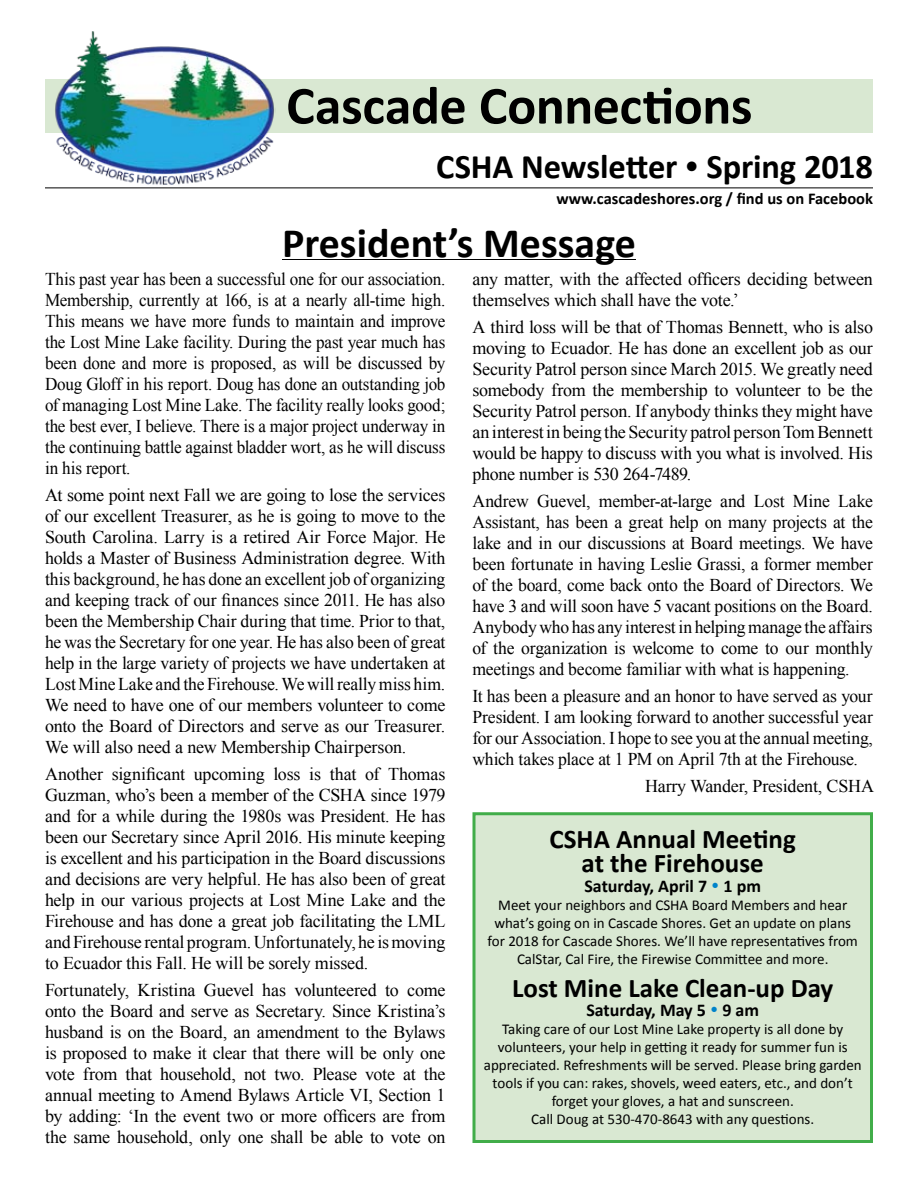
<style>
.page{position:relative;width:918px;height:1188px;background:#fff}
.page>*{position:absolute;margin:0;border:0;box-sizing:border-box;transform-origin:0 0}
.t1{font:700 54px "Calibri";letter-spacing:-.01em;color:#000}
.t2{font:700 42px "Calibri";color:#000}
.t3{font:700 34.5px "Calibri";letter-spacing:-.005em;color:#000}
.t4{font:700 27px/24px "Calibri";color:#000;text-align:center}
.t5{font:18px/21px "Times New Roman";letter-spacing:-.01em;color:#000;text-align:justify}
.t6{font:18px/21px "Times New Roman";letter-spacing:-.01em;color:#000;text-align:justify;scale:.95 1}
.t7{font:700 18px "Calibri";color:#000}
.t8{font:700 16.5px "Calibri";color:#000}
.t9{font:15px/18px "Calibri";color:#000;text-align:center}
.s1{font-size:27px}
.s2{color:#0083ca}
</style>
<div class="page">
<div style="left:474px;top:814px;width:398px;height:328px;background:#d9e8d2"></div>
<div style="left:472px;top:812px;width:401px;height:331px;border:3px solid #41ad49"></div>
<div style="left:45px;top:79px;width:828px;height:54px;background:#d9e8d2"></div>
<img style="left:55px;top:31px;width:220px;height:154px">
<hr style="left:45px;top:188px;width:828px;height:1px;background:#000">
<hr style="left:282px;top:259px;width:354px;height:1px;background:#000">
<h1 class="t1" style="left:286px;top:71px;width:468px">Cascade Connections</h1>
<h3 class="t3" style="left:436px;top:144px;width:438px">CSHA Newsletter <span class="s1">•</span> Spring 2018</h3>
<p class="t8" style="left:556px;top:188px;width:318px">www.cascadeshores.org / find us on Facebook</p>
<h2 class="t2" style="left:282px;top:216px;width:355px">President’s Message</h2>
<p class="t6" style="left:45px;top:268px;width:423px">This past year has been a successful one for our association.<br>Membership, currently at 166, is at a nearly all-time high.<br>This means we have more funds to maintain and improve the Lost Mine Lake facility. During the past year much has been done and more is proposed, as will be discussed by Doug Gloff in his report. Doug has done an outstanding job of managing Lost Mine Lake. The facility really looks good; the best ever, I believe. There is a major project underway in the continuing battle against bladder wort, as he will discuss in his report.</p>
<p class="t5" style="left:45px;top:484px;width:402px">At some point next Fall we are going to lose the services of our excellent Treasurer, as he is going to move to the South Carolina. Larry is a retired Air Force Major. He holds a Master of Business Administration degree. With this background, he has done an excellent job of organizing and keeping track of our finances since 2011. He has also been the Membership Chair during that time. Prior to that, he was the Secretary for one year. He has also been of great help in the large variety of projects we have undertaken at Lost Mine Lake and the Firehouse. We will really miss him.<br>We need to have one of our members volunteer to come onto the Board of Directors and serve as our Treasurer.<br>We will also need a new Membership Chairperson.</p>
<p class="t5" style="left:45px;top:763px;width:402px">Another significant upcoming loss is that of Thomas Guzman, who’s been a member of the CSHA since 1979 and for a while during the 1980s was President. He has been our Secretary since April 2016. His minute keeping is excellent and his participation in the Board discussions and decisions are very helpful. He has also been of great help in our various projects at Lost Mine Lake and the Firehouse and has done a great job facilitating the LML and Firehouse rental program. Unfortunately, he is moving to Ecuador this Fall. He will be sorely missed.</p>
<p class="t5" style="left:45px;top:979px;width:402px">Fortunately, Kristina Guevel has volunteered to come onto the Board and serve as Secretary. Since Kristina’s husband is on the Board, an amendment to the Bylaws is proposed to make it clear that there will be only one vote from that household, not two. Please vote at the annual meeting to Amend Bylaws Article VI, Section 1 by adding: ‘In the event two or more officers are from the same household, only one shall be able to vote on</p>
<p class="t5" style="left:472px;top:268px;width:402px">any matter, with the affected officers deciding between themselves which shall have the vote.’</p>
<p class="t5" style="left:472px;top:316px;width:402px">A third loss will be that of Thomas Bennett, who is also moving to Ecuador. He has done an excellent job as our Security Patrol person since March 2015. We greatly need somebody from the membership to volunteer to be the Security Patrol person. If anybody thinks they might have an interest in being the Security patrol person Tom Bennett would be happy to discuss with you what is involved. His phone number is 530 264-7489.</p>
<p class="t5" style="left:472px;top:490px;width:402px">Andrew Guevel, member-at-large and Lost Mine Lake Assistant, has been a great help on many projects at the lake and in our discussions at Board meetings. We have been fortunate in having Leslie Grassi, a former member of the board, come back onto the Board of Directors. We have 3 and will soon have 5 vacant positions on the Board.<br>Anybody who has any interest in helping manage the affairs of the organization is welcome to come to our monthly meetings and become familiar with what is happening.</p>
<p class="t5" style="left:472px;top:685px;width:402px">It has been a pleasure and an honor to have served as your President. I am looking forward to another successful year for our Association. I hope to see you at the annual meeting, which takes place at 1 PM on April 7th at the Firehouse.</p>
<p class="t5" style="left:645px;top:775px;width:230px">Harry Wander, President, CSHA</p>
<h3 class="t4" style="left:550px;top:827px;width:248px">CSHA Annual Meeting at the Firehouse</h3>
<p class="t7" style="left:584px;top:874px;width:178px">Saturday, April 7 <span class="s2">•</span> 1 pm</p>
<p class="t9" style="left:488px;top:896px;width:372px">Meet your neighbors and CSHA Board Members and hear what’s going on in Cascade Shores. Get an update on plans for 2018 for Cascade Shores. We’ll have representatives from CalStar, Cal Fire, the Firewise Committee and more.</p>
<h3 class="t4" style="left:512px;top:976px;width:323px">Lost Mine Lake Clean-up Day</h3>
<p class="t7" style="left:586px;top:999px;width:174px">Saturday, May 5 <span class="s2">•</span> 9 am</p>
<p class="t9" style="left:484px;top:1020px;width:379px">Taking care of our Lost Mine Lake property is all done by volunteers, your help in getting it ready for summer fun is appreciated. Refreshments will be served. Please bring garden tools if you can: rakes, shovels, weed eaters, etc., and don’t forget your gloves, a hat and sunscreen.<br>Call Doug at 530-470-8643 with any questions.</p>
</div>
